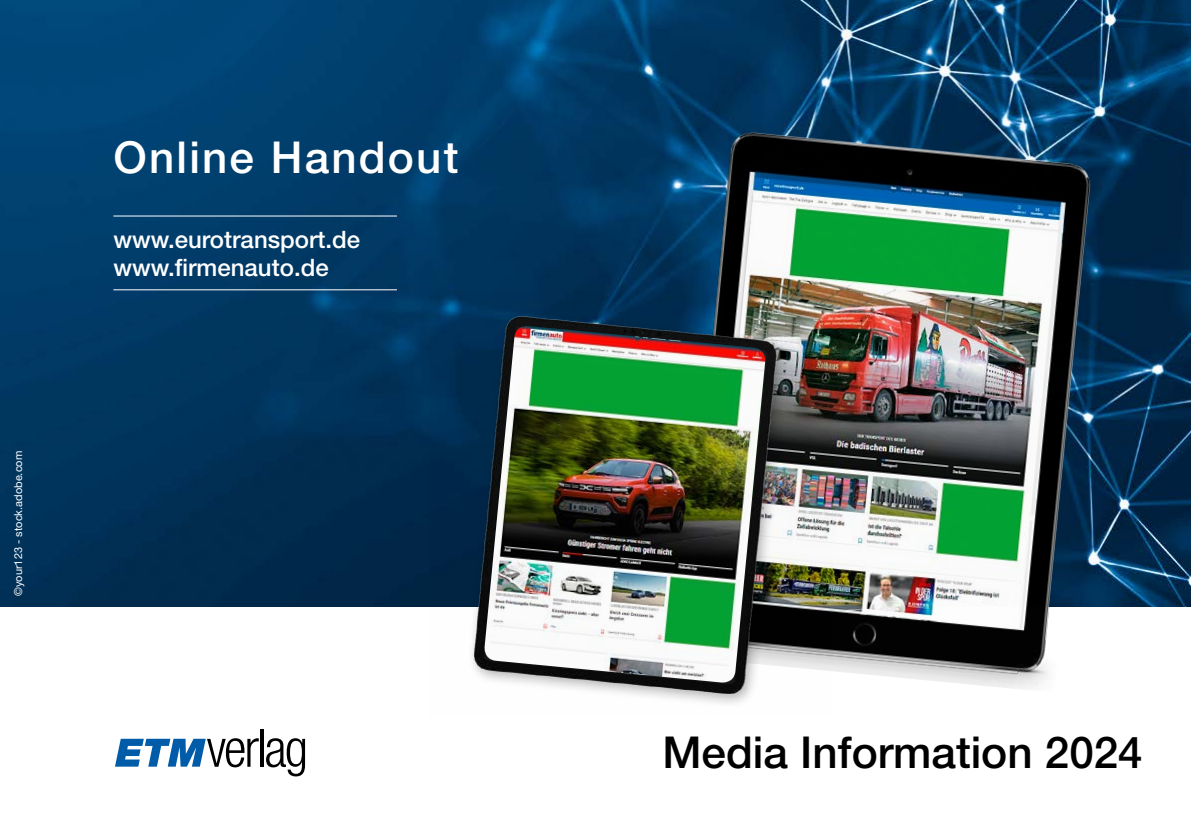
<style>
.page{position:relative;width:1191px;height:840px;background:#fff}
.page>*{position:absolute;margin:0;border:0;box-sizing:border-box;transform-origin:0 0}
.t1{font:500 44px "Helvetica Neue LT Std";color:#000}
.t2{font:500 44px "Helvetica Neue LT Std";letter-spacing:.05em;color:#fff}
.t3{font:500 24px "Helvetica Neue LT Std";color:#fff}
.t4{font:11px "Helvetica Neue LT Std";color:#fff}
</style>
<div class="page">
<img style="left:0;top:0;width:1191px;height:606px">
<svg style="left:115px;top:738px;width:144px;height:29px"></svg>
<hr style="left:260px;top:728px;width:3px;height:38px;background:#000">
<svg style="left:266px;top:738px;width:39px;height:38px"></svg>
<img style="left:665px;top:113px;width:447px;height:577px">
<img style="left:429px;top:290px;width:403px;height:414px">
<img style="left:483px;top:326px;width:283px;height:357px">
<hr style="left:113px;top:289px;width:284px;height:1px;background:#fff">
<hr style="left:113px;top:215px;width:284px;height:1px;background:#fff">
<p class="t4" style="left:12px;top:595px;width:146px;rotate:-90deg">©your123 - stock.adobe.com</p>
<p class="t2" style="left:113px;top:131px;width:346px">Online Handout</p>
<p class="t3" style="left:113px;top:225px;width:248px">www.eurotransport.de</p>
<p class="t3" style="left:113px;top:253px;width:217px">www.firmenauto.de</p>
<p class="t1" style="left:662px;top:725px;width:482px">Media Information 2024</p>
</div>
